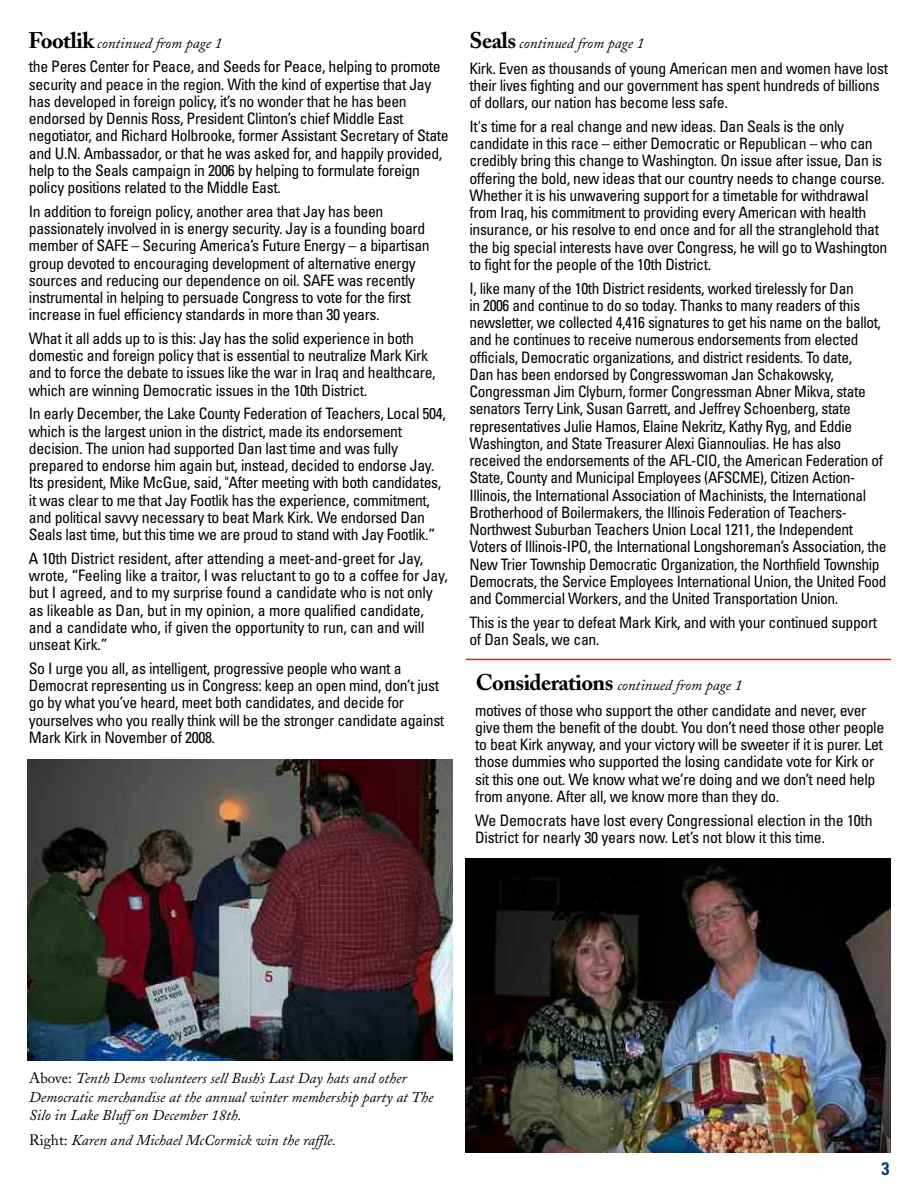
<style>
.page{position:relative;width:918px;height:1188px;background:#fff}
.page>*{position:absolute;margin:0;border:0;box-sizing:border-box;transform-origin:0 0}
.t1{font:700 condensed 18px "Univers";color:#00407a}
.t2{font:condensed 15.75px/17.2px "Univers";letter-spacing:-.025em;color:#000}
.t3{font:italic 15px/18.6px "Adobe Caslon";color:#000}
.s1{font-weight:700;font-style:normal;font-size:22.5px}
.s2{font-style:normal}
</style>
<div class="page">
<img style="left:28px;top:759px;width:424px;height:301px">
<img style="left:466px;top:859px;width:425px;height:293px">
<hr style="left:466px;top:659px;width:425px;height:1px;background:#ff1521">
<p class="t3" style="left:28px;top:36px;width:195px"><span class="s1">Footlik</span> continued from page 1</p>
<p class="t3" style="left:470px;top:36px;width:176px"><span class="s1">Seals</span> continued from page 1</p>
<p class="t2" style="left:469px;top:61px;width:420px">Kirk. Even as thousands of young American men and women have lost their lives fighting and our government has spent hundreds of billions of dollars, our nation has become less safe.</p>
<p class="t2" style="left:469px;top:119px;width:419px">It's time for a real change and new ideas. Dan Seals is the only candidate in this race – either Democratic or Republican – who can credibly bring this change to Washington. On issue after issue, Dan is offering the bold, new ideas that our country needs to change course.<br>Whether it is his unwavering support for a timetable for withdrawal from Iraq, his commitment to providing every American with health insurance, or his resolve to end once and for all the stranglehold that the big special interests have over Congress, he will go to Washington to fight for the people of the 10th District.</p>
<p class="t2" style="left:469px;top:281px;width:419px">I, like many of the 10th District residents, worked tirelessly for Dan<br>in 2006 and continue to do so today. Thanks to many readers of this newsletter, we collected 4,416 signatures to get his name on the ballot, and he continues to receive numerous endorsements from elected officials, Democratic organizations, and district residents. To date,<br>Dan has been endorsed by Congresswoman Jan Schakowsky, Congressman Jim Clyburn, former Congressman Abner Mikva, state senators Terry Link, Susan Garrett, and Jeffrey Schoenberg, state representatives Julie Hamos, Elaine Nekritz, Kathy Ryg, and Eddie Washington, and State Treasurer Alexi Giannoulias. He has also received the endorsements of the AFL-CIO, the American Federation of State, County and Municipal Employees (AFSCME), Citizen Action-Illinois, the International Association of Machinists, the International Brotherhood of Boilermakers, the Illinois Federation of Teachers-Northwest Suburban Teachers Union Local 1211, the Independent Voters of Illinois-IPO, the International Longshoreman’s Association, the New Trier Township Democratic Organization, the Northfield Township Democrats, the Service Employees International Union, the United Food and Commercial Workers, and the United Transportation Union.</p>
<p class="t2" style="left:469px;top:615px;width:409px">This is the year to defeat Mark Kirk, and with your continued support of Dan Seals, we can.</p>
<p class="t2" style="left:29px;top:59px;width:421px">the Peres Center for Peace, and Seeds for Peace, helping to promote security and peace in the region. With the kind of expertise that Jay has developed in foreign policy, it’s no wonder that he has been endorsed by Dennis Ross, President Clinton’s chief Middle East negotiator, and Richard Holbrooke, former Assistant Secretary of State and U.N. Ambassador, or that he was asked for, and happily provided, help to the Seals campaign in 2006 by helping to formulate foreign policy positions related to the Middle East.</p>
<p class="t2" style="left:29px;top:204px;width:402px">In addition to foreign policy, another area that Jay has been passionately involved in is energy security. Jay is a founding board member of SAFE – Securing America’s Future Energy – a bipartisan group devoted to encouraging development of alternative energy sources and reducing our dependence on oil. SAFE was recently instrumental in helping to persuade Congress to vote for the first increase in fuel efficiency standards in more than 30 years.</p>
<p class="t2" style="left:29px;top:331px;width:408px">What it all adds up to is this: Jay has the solid experience in both domestic and foreign policy that is essential to neutralize Mark Kirk and to force the debate to issues like the war in Iraq and healthcare, which are winning Democratic issues in the 10th District.</p>
<p class="t2" style="left:29px;top:407px;width:418px">In early December, the Lake County Federation of Teachers, Local 504, which is the largest union in the district, made its endorsement decision. The union had supported Dan last time and was fully prepared to endorse him again but, instead, decided to endorse Jay.<br>Its president, Mike McGue, said, "After meeting with both candidates, it was clear to me that Jay Footlik has the experience, commitment, and political savvy necessary to beat Mark Kirk. We endorsed Dan Seals last time, but this time we are proud to stand with Jay Footlik.”</p>
<p class="t2" style="left:29px;top:551px;width:420px">A 10th District resident, after attending a meet-and-greet for Jay, wrote, “Feeling like a traitor, I was reluctant to go to a coffee for Jay, but I agreed, and to my surprise found a candidate who is not only as likeable as Dan, but in my opinion, a more qualified candidate, and a candidate who, if given the opportunity to run, can and will unseat Kirk.”</p>
<p class="t2" style="left:29px;top:661px;width:417px">So I urge you all, as intelligent, progressive people who want a Democrat representing us in Congress: keep an open mind, don’t just go by what you’ve heard, meet both candidates, and decide for yourselves who you really think will be the stronger candidate against Mark Kirk in November of 2008.</p>
<p class="t3" style="left:476px;top:678px;width:268px"><span class="s1">Considerations</span> continued from page 1</p>
<p class="t2" style="left:475px;top:703px;width:411px">motives of those who support the other candidate and never, ever give them the benefit of the doubt. You don’t need those other people to beat Kirk anyway, and your victory will be sweeter if it is purer. Let those dummies who supported the losing candidate vote for Kirk or sit this one out. We know what we’re doing and we don’t need help from anyone. After all, we know more than they do.</p>
<p class="t2" style="left:475px;top:813px;width:399px">We Democrats have lost every Congressional election in the 10th<br>District for nearly 30 years now. Let’s not blow it this time.</p>
<p class="t3" style="left:29px;top:1071px;width:406px"><span class="s2">Above:</span> Tenth Dems volunteers sell Bush’s Last Day hats and other<br>Democratic merchandise at the annual winter membership party at The<br>Silo in Lake Bluff on December 18th.</p>
<p class="t3" style="left:29px;top:1133px;width:308px"><span class="s2">Right:</span> Karen and Michael McCormick win the raffle.</p>
<p class="t1" style="left:882px;top:1162px;width:9px">3</p>
</div>
